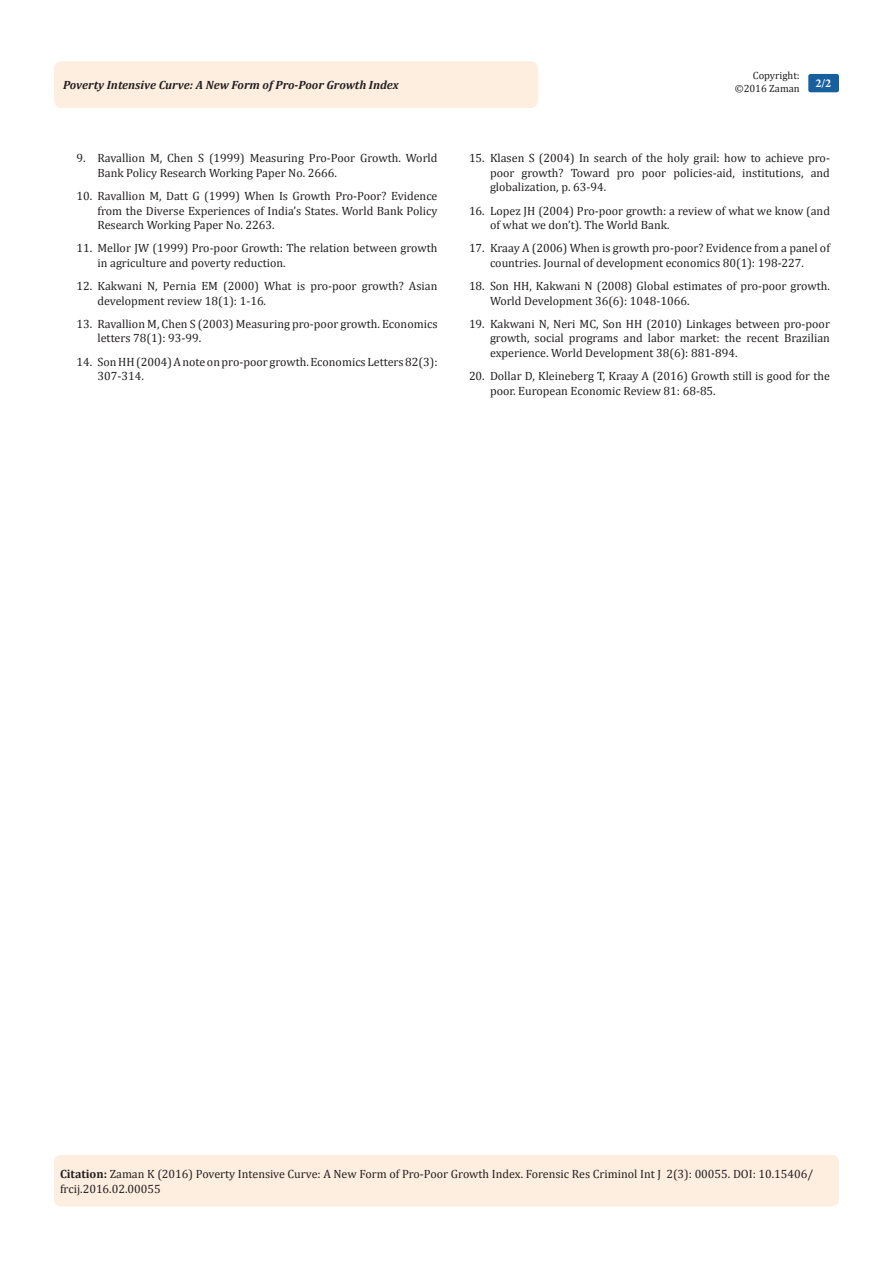
<style>
.page{position:relative;width:893px;height:1263px;background:#fff}
.page>*{position:absolute;margin:0;border:0;box-sizing:border-box;transform-origin:0 0}
.Citation{font:12px/14.4px "Cambria";color:#231f20}
.t1{font:italic 700 12px "Cambria";color:#231f20}
.t2{font:700 12px "Minion Pro";color:#fff}
.t3{font:10.5px/12.6px "Cambria";color:#231f20;text-align:right}
.s1{font-weight:700}
</style>
<div class="page">
<div style="left:54px;top:1155px;width:785px;height:51px;background:#feeee0;border-radius:7px"></div>
<div style="left:54px;top:61px;width:484px;height:47px;background:#feeee0;border-radius:8px"></div>
<div style="left:808px;top:74px;width:31px;height:18px;background:#18609d;border-radius:2px"></div>
<p class="t3" style="left:735px;top:69px;width:67px">Copyright: ©2016 Zaman</p>
<p class="t1" style="left:63px;top:77px;width:337px">Poverty Intensive Curve: A New Form of Pro-Poor Growth Index</p>
<p class="t2" style="left:815px;top:75px;width:17px">2/2</p>
<p class="Citation" style="left:98px;top:151px;width:341px;text-indent:-21px">9. Ravallion M, Chen S (1999) Measuring Pro-Poor Growth. World<br>Bank Policy Research Working Paper No. 2666.</p>
<p class="Citation" style="left:98px;top:189px;width:341px;text-align:justify;text-indent:-21px">10. Ravallion M, Datt G (1999) When Is Growth Pro-Poor? Evidence from the Diverse Experiences of India’s States. World Bank Policy Research Working Paper No. 2263.</p>
<p class="Citation" style="left:98px;top:241px;width:341px;text-indent:-21px">11. Mellor JW (1999) Pro-poor Growth: The relation between growth in agriculture and poverty reduction.</p>
<p class="Citation" style="left:98px;top:279px;width:341px;text-indent:-21px">12. Kakwani N, Pernia EM (2000) What is pro-poor growth? Asian development review 18(1): 1-16.</p>
<p class="Citation" style="left:98px;top:317px;width:341px;text-indent:-21px">13. Ravallion M, Chen S (2003) Measuring pro-poor growth. Economics letters 78(1): 93-99.</p>
<p class="Citation" style="left:98px;top:354px;width:341px;text-indent:-21px">14. Son HH (2004) A note on pro-poor growth.Economics Letters82(3):<br>307-314.</p>
<p class="Citation" style="left:490px;top:151px;width:341px;text-align:justify;text-indent:-21px">15. Klasen S (2004) In search of the holy grail: how to achieve pro&shy;poor growth? Toward pro poor policies-aid, institutions, and globalization, p. 63-94.</p>
<p class="Citation" style="left:490px;top:203px;width:341px;text-indent:-21px">16. Lopez JH (2004) Pro-poor growth: a review of what we know (and of what we don’t). The World Bank.</p>
<p class="Citation" style="left:469px;top:241px;width:362px;text-align:center">17. Kraay A (2006) When is growth pro-poor? Evidence from a panel of countries. Journal of development economics 80(1): 198-227.</p>
<p class="Citation" style="left:490px;top:279px;width:341px;text-indent:-21px">18. Son HH, Kakwani N (2008) Global estimates of pro-poor growth.<br>World Development 36(6): 1048-1066.</p>
<p class="Citation" style="left:490px;top:317px;width:341px;text-align:justify;text-indent:-21px">19. Kakwani N, Neri MC, Son HH (2010) Linkages between pro-poor growth, social programs and labor market: the recent Brazilian experience. World Development 38(6): 881-894.</p>
<p class="Citation" style="left:490px;top:369px;width:341px;text-indent:-21px">20. Dollar D, Kleineberg T, Kraay A (2016) Growth still is good for the poor. European Economic Review 81: 68-85.</p>
<p class="Citation" style="left:60px;top:1167px;width:755px"><span class="s1">Citation:</span> Zaman K (2016) Poverty Intensive Curve: A New Form of Pro-Poor Growth Index. Forensic Res Criminol Int J 2(3): 00055. DOI: 10.15406/ frcij.2016.02.00055</p>
</div>
